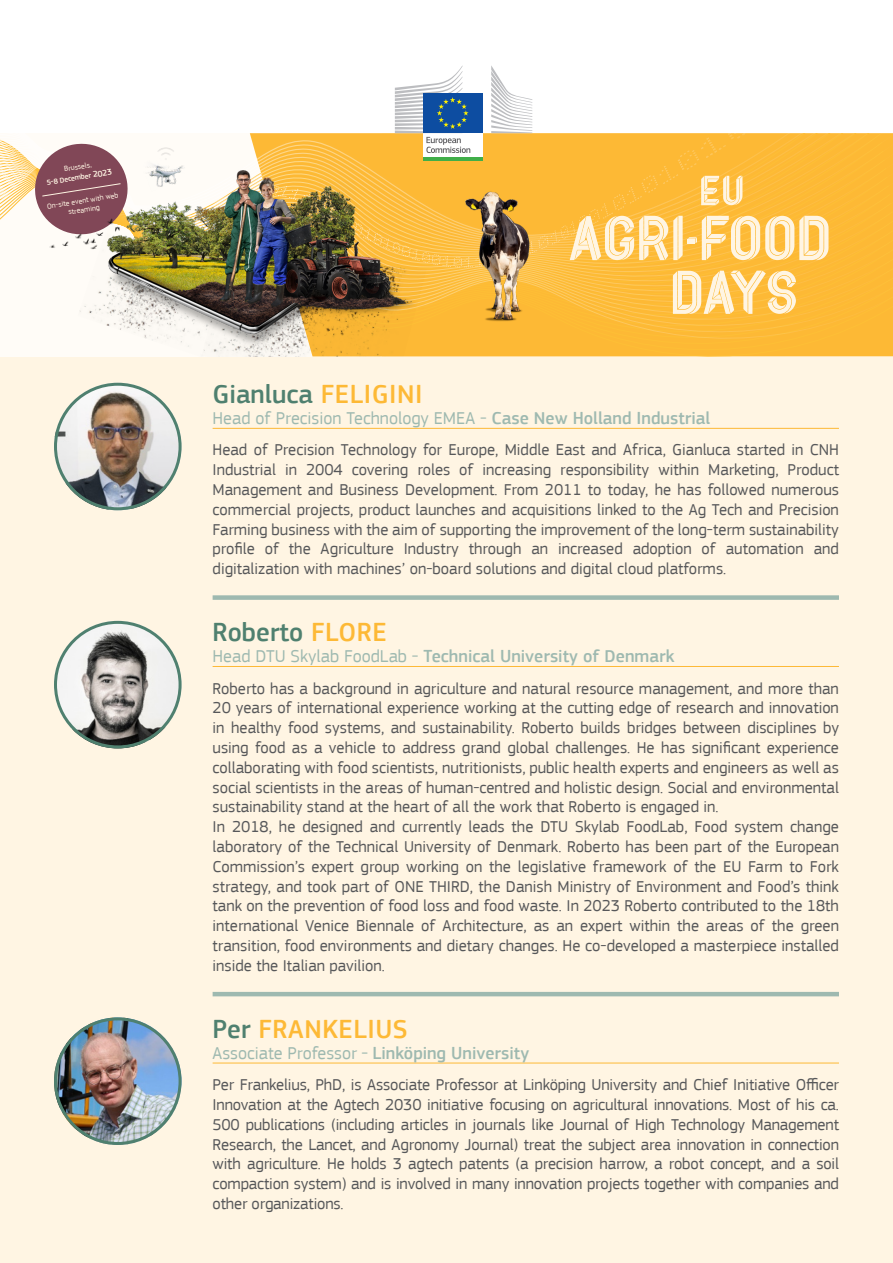
<style>
.page{position:relative;width:893px;height:1263px;background:#fff}
.page>*{position:absolute;margin:0;border:0;box-sizing:border-box;transform-origin:0 0}
.t1{font:500 27px "EC Square Sans Pro";color:#4f806f}
.t2{font:500 27px "EC Square Sans Pro";letter-spacing:.02em;color:#fdb936}
.t3{font:18px "EC Square Sans Pro";color:#9eb9b0}
.t4{font:500 18px "EC Square Sans Pro";color:#9eb9b0}
.t5{font:16.5px/19.8px "EC Square Sans Pro";color:#57585a;text-align:justify}
.t6{font:7.65px/9.1px "EC Square Sans Pro";color:#fff5e3;text-align:center}
.t7{font:500 7.65px/10.4px "EC Square Sans Pro";color:#fff5e3;text-align:center}
.s1{font-weight:400}
.s2{font-size:8.7px}
.s3{color:#fdb936}
.s4{font-weight:500}
.s5{color:#4f806f}
</style>
<div class="page">
<div style="left:0;top:133px;width:893px;height:1130px;background:#fff5e3"></div>
<svg style="left:0;top:149px;width:893px;height:207px;background:#fdcb68"></svg>
<div style="left:78px;top:252px;width:19px;height:104px;background:#fffcf7"></div>
<img style="left:97px;top:159px;width:328px;height:197px">
<img style="left:463px;top:314px;width:68px;height:7px">
<div style="left:155px;top:146px;width:20px;height:16px;background:#fffcf7"></div>
<img style="left:134px;top:148px;width:23px;height:50px">
<svg style="left:32px;top:140px;width:99px;height:98px;background:#a67c82"></svg>
<img style="left:48px;top:218px;width:75px;height:34px">
<img style="left:157px;top:65px;width:671px;height:249px">
<img style="left:54px;top:621px;width:128px;height:127px;border-radius:64px">
<div style="left:54px;top:621px;width:128px;height:127px;border:3px solid #4f806f;border-radius:50%"></div>
<hr style="left:213px;top:666px;width:626px;height:1px;background:#fdb936">
<div style="left:213px;top:595px;width:626px;height:5px;background:#9eb9b0"></div>
<img style="left:54px;top:1017px;width:128px;height:128px;border-radius:64px">
<div style="left:54px;top:1017px;width:128px;height:128px;border:3px solid #4f806f;border-radius:50%"></div>
<hr style="left:213px;top:1063px;width:626px;height:1px;background:#fdb936">
<hr style="left:213px;top:992px;width:626px;height:4px;background:#9eb9b0">
<img style="left:54px;top:383px;width:128px;height:127px;border-radius:64px">
<div style="left:54px;top:383px;width:128px;height:127px;border:3px solid #4f806f;border-radius:50%"></div>
<hr style="left:213px;top:428px;width:626px;height:1px;background:#fdb936">
<p class="t7" style="left:44px;top:167px;width:68px;rotate:-9deg"><span class="s1">Brussels,<br></span>5-8 December <span class="s2">2023</span></p>
<p class="t6" style="left:46px;top:202px;width:74px;rotate:-9deg">On-site event with web streaming</p>
<h1 class="t1" style="left:213px;top:378px;width:212px">Gianluca <span class="s3">FELIGINI</span></h1>
<p class="t3" style="left:213px;top:407px;width:499px">Head of Precision Technology EMEA - <span class="s4">Case New Holland Industrial</span></p>
<p class="t5" style="left:213px;top:440px;width:628px">Head of Precision Technology for Europe, Middle East and Africa, Gianluca started in CNH Industrial in 2004 covering roles of increasing responsibility within Marketing, Product Management and Business Development. From 2011 to today, he has followed numerous commercial projects, product launches and acquisitions linked to the Ag Tech and Precision Farming business with the aim of supporting the improvement of the long-term sustainability profile of the Agriculture Industry through an increased adoption of automation and digitalization with machines’ on-board solutions and digital cloud platforms.</p>
<h1 class="t1" style="left:213px;top:616px;width:176px">Roberto <span class="s3">FLORE</span></h1>
<p class="t4" style="left:213px;top:646px;width:463px"><span class="s1">Head DTU Skylab FoodLab -</span> Technical University of Denmark</p>
<p class="t5" style="left:213px;top:678px;width:628px;text-align:left">Roberto has a background in agriculture and natural resource management, and more than 20 years of international experience working at the cutting edge of research and innovation in healthy food systems, and sustainability. Roberto builds bridges between disciplines by using food as a vehicle to address grand global challenges. He has significant experience collaborating with food scientists, nutritionists, public health experts and engineers as well as social scientists in the areas of human-centred and holistic design. Social and environmental sustainability stand at the heart of all the work that Roberto is engaged in.<br>In 2018, he designed and currently leads the DTU Skylab FoodLab, Food system change laboratory of the Technical University of Denmark. Roberto has been part of the European Commission’s expert group working on the legislative framework of the EU Farm to Fork strategy, and took part of ONE THIRD, the Danish Ministry of Environment and Food’s think tank on the prevention of food loss and food waste. In 2023 Roberto contributed to the 18th international Venice Biennale of Architecture, as an expert within the areas of the green transition, food environments and dietary changes. He co-developed a masterpiece installed inside the Italian pavilion.</p>
<h1 class="t2" style="left:213px;top:1013px;width:197px"><span class="s5">Per</span> FRANKELIUS</h1>
<p class="t3" style="left:213px;top:1042px;width:318px">Associate Professor - <span class="s4">Linköping University</span></p>
<p class="t5" style="left:213px;top:1075px;width:628px">Per Frankelius, PhD, is Associate Professor at Linköping University and Chief Initiative Officer Innovation at the Agtech 2030 initiative focusing on agricultural innovations. Most of his ca.<br>500 publications (including articles in journals like Journal of High Technology Management Research, the Lancet, and Agronomy Journal) treat the subject area innovation in connection with agriculture. He holds 3 agtech patents (a precision harrow, a robot concept, and a soil compaction system) and is involved in many innovation projects together with companies and other organizations.</p>
</div>
